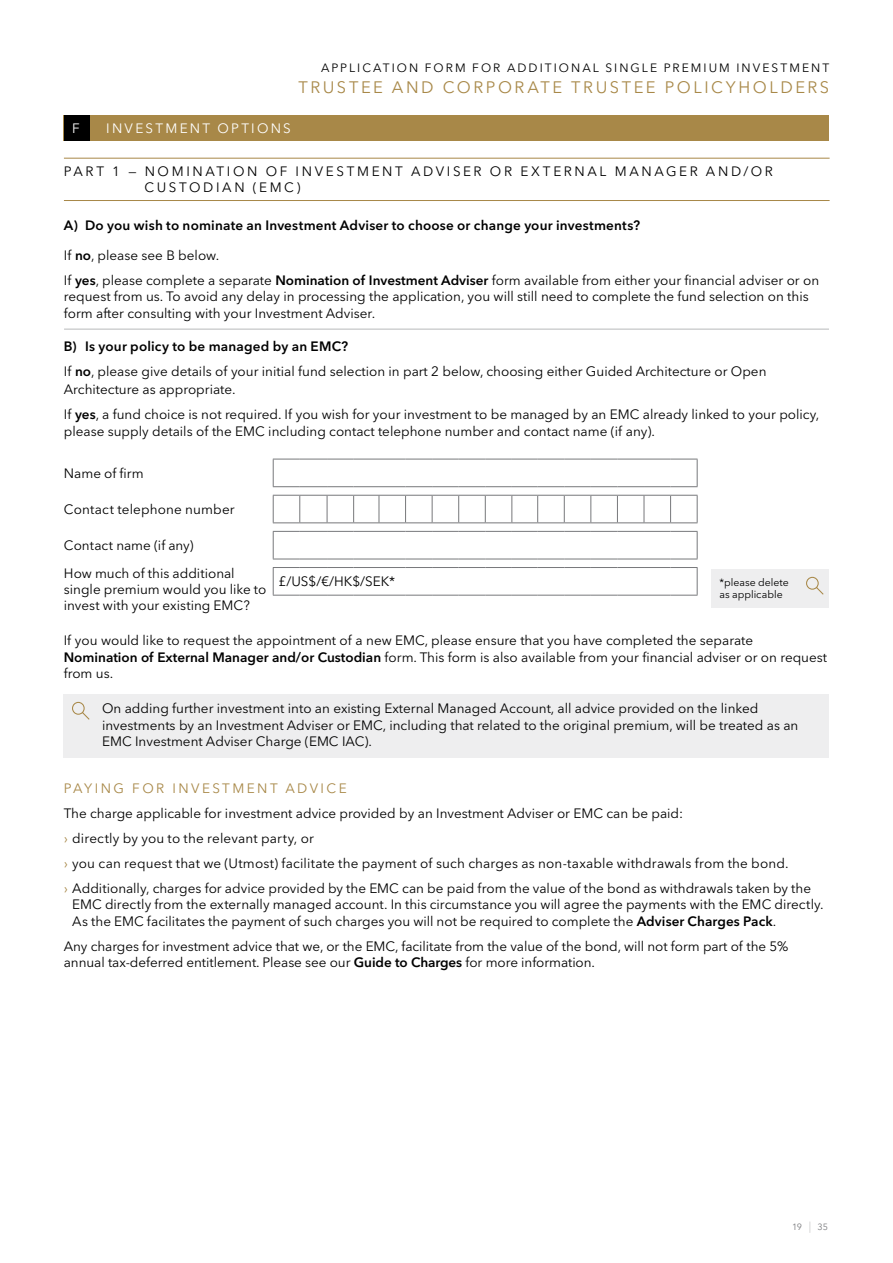
<style>
.page{position:relative;width:893px;height:1263px;background:#fff}
.page>*{position:absolute;margin:0;border:0;box-sizing:border-box;transform-origin:0 0}
.t1{font:16.5px "Avenir Next LT Pro";letter-spacing:.155em;color:#a88848}
.t2{font:13.5px/16.5px "Avenir Next LT Pro";color:#000}
.t3{font:600 13.5px/29.5px "Avenir Next LT Pro";letter-spacing:.015em;color:#000}
.t4{font:13.5px "Avenir Next LT Pro";letter-spacing:.195em;color:#000}
.t5{font:13.5px "Avenir Next LT Pro";letter-spacing:.18em;color:#a88848}
.t6{font:13.5px "Avenir Next LT Pro";letter-spacing:.165em;color:#fff}
.t7{font:13.5px "Avenir Next LT Pro";letter-spacing:.19em;color:#000}
.t8{font:12px "Avenir Next LT Pro";letter-spacing:.17em;color:#000}
.t9{font:10.5px/12.6px "Avenir Next LT Pro";color:#000}
.t10{font:9px "Avenir Next LT Pro";color:#77787b}
.s1{font-weight:400}
.s2{font-weight:600}
.s3{color:#a88848}
.s4{font-weight:200;font-size:11.25px}
</style>
<div class="page">
<div style="left:64px;top:694px;width:765px;height:64px;background:#eeeeef"></div>
<svg style="left:72px;top:701px;width:18px;height:19px"></svg>
<div style="left:64px;top:115px;width:765px;height:25px;background:#a88848"></div>
<div style="left:64px;top:115px;width:25px;height:25px;background:#000"></div>
<hr style="left:64px;top:158px;width:766px;height:1px;background:#a88848">
<hr style="left:64px;top:200px;width:766px;height:1px;background:#a88848">
<hr style="left:64px;top:329px;width:765px;height:1px;background:#b7b9bb">
<svg style="left:273px;top:459px;width:425px;height:28px"></svg>
<svg style="left:273px;top:531px;width:425px;height:29px"></svg>
<svg style="left:273px;top:567px;width:425px;height:29px"></svg>
<svg style="left:273px;top:495px;width:425px;height:28px"></svg>
<div style="left:711px;top:569px;width:118px;height:38px;background:#eeeeef"></div>
<svg style="left:806px;top:576px;width:18px;height:19px"></svg>
<p class="t8" style="left:321px;top:61px;width:47px">App lica</p>
<p class="t8" style="left:383px;top:61px;width:448px">tion f orm f or Additiona l Single Premium inves tment</p>
<p class="t1" style="left:298px;top:77px;width:418px">Trus tee a nd corp orate trus tee p olicyh</p>
<p class="t1" style="left:753px;top:77px;width:76px">olders</p>
<p class="t6" style="left:72px;top:120px;width:9px">F</p>
<p class="t6" style="left:106px;top:120px;width:184px">I nves tment op tions</p>
<p class="t4" style="left:64px;top:163px;width:461px">Pa rt 1 — N omination of I nves tment Adviser or Ex</p>
<p class="t2" style="left:543px;top:163px;width:78px">terna l Ma</p>
<p class="t2" style="left:641px;top:163px;width:133px">na ger a nd/or</p>
<p class="t7" style="left:145px;top:180px;width:119px">Cus todia n (EM</p>
<p class="t2" style="left:284px;top:180px;width:18px">C)</p>
<p class="t3" style="left:64px;top:211px;width:578px">A) Do you wish to nominate an Investment Adviser to choose or change your investments?<br><span class="s1">If</span> no<span class="s1">, please see B below.</span></p>
<p class="t2" style="left:64px;top:272px;width:757px">If <span class="s2">yes</span>, please complete a separate <span class="s2">Nomination of Investment Adviser</span> form available from either your financial adviser or on request from us. To avoid any delay in processing the application, you will still need to complete the fund selection on this form after consulting with your I nvestment Adviser.</p>
<p class="t2" style="left:64px;top:334px;width:704px;line-height:25px"><span class="s2">B) Is your policy to be managed by an EMC?<br></span>If <span class="s2">no</span>, please give details of your initial fund selection in part 2 below, choosing either Guided Architecture or Open</p>
<p class="t2" style="left:64px;top:377px;width:757px;line-height:25px">Architecture as appropriate.<br>If <span class="s2">yes</span>, a fund choice is not required. If you wish for your investment to be managed by an EM C already linked to your policy,</p>
<p class="t2" style="left:64px;top:423px;width:593px">please supply details of the EMC including contact telephone number and contact name (if any).</p>
<p class="t2" style="left:64px;top:465px;width:81px">Name of firm</p>
<p class="t2" style="left:64px;top:501px;width:172px">Contact telephone number</p>
<p class="t2" style="left:64px;top:532px;width:172px;line-height:27.5px">Contact name (if any)<br>How much of this additional</p>
<p class="t2" style="left:64px;top:581px;width:204px">single premium would you like to invest with your existing EM C?</p>
<p class="t2" style="left:279px;top:573px;width:118px">£/U S$/€/HK$/SEK*</p>
<p class="t9" style="left:720px;top:576px;width:71px">*please delete as applicable</p>
<p class="t2" style="left:64px;top:632px;width:765px">If you would like to request the appointment of a new EM C, please ensure that you have completed the separate<br><span class="s2">Nomination of External Manager and/or Custodian</span> form. This form is also available from your financial adviser or on request from us.</p>
<p class="t2" style="left:102px;top:700px;width:698px">On adding further investment into an existing External Managed Account, all advice provided on the linked investments by an I nvestment Adviser or EM C, including that related to the original premium, will be treated as an<br>EM C I nvestment Adviser Charge (EM C IAC).</p>
<p class="t5" style="left:64px;top:780px;width:33px">PAYING</p>
<p class="t5" style="left:132px;top:780px;width:16px">FOR</p>
<p class="t5" style="left:173px;top:780px;width:2px">INVE</p>
<p class="t5" style="left:212px;top:780px;width:13px">STMENT</p>
<p class="t5" style="left:285px;top:780px;width:16px">ADVI</p>
<p class="t5" style="left:326px;top:780px;width:20px">CE</p>
<p class="t2" style="left:64px;top:800px;width:749px;line-height:25px">The charge applicable for investment advice provided by an I nvestment Adviser or EM C can be paid:<br><span class="s3">›</span> directly by you to the relevant party, or<br><span class="s3">›</span> you can request that we (Utmost) facilitate the payment of such charges as non-taxable withdrawals from the bond.<br><span class="s3">›</span> Additionally, charges for advice provided by the EM C can be paid from the value of the bond as withdrawals taken by the</p>
<p class="t2" style="left:72px;top:896px;width:753px">EM C directly from the externally managed account. I n this circumstance you will agree the payments with the EM C directly.<br>As the EM C facilitates the payment of such charges you will not be required to complete the <span class="s2">Adviser Charges Pack</span>.</p>
<p class="t2" style="left:64px;top:938px;width:726px">Any charges for investment advice that we, or the EM C, facilitate from the value of the bond, will not form part of the 5% annual tax-deferred entitlement. Please see our <span class="s2">Guide to Charges</span> for more information.</p>
<p class="t10" style="left:792px;top:1222px;width:12px">19</p>
<p class="t10" style="left:809px;top:1222px;width:21px"><span class="s4">|</span> 35</p>
</div>
